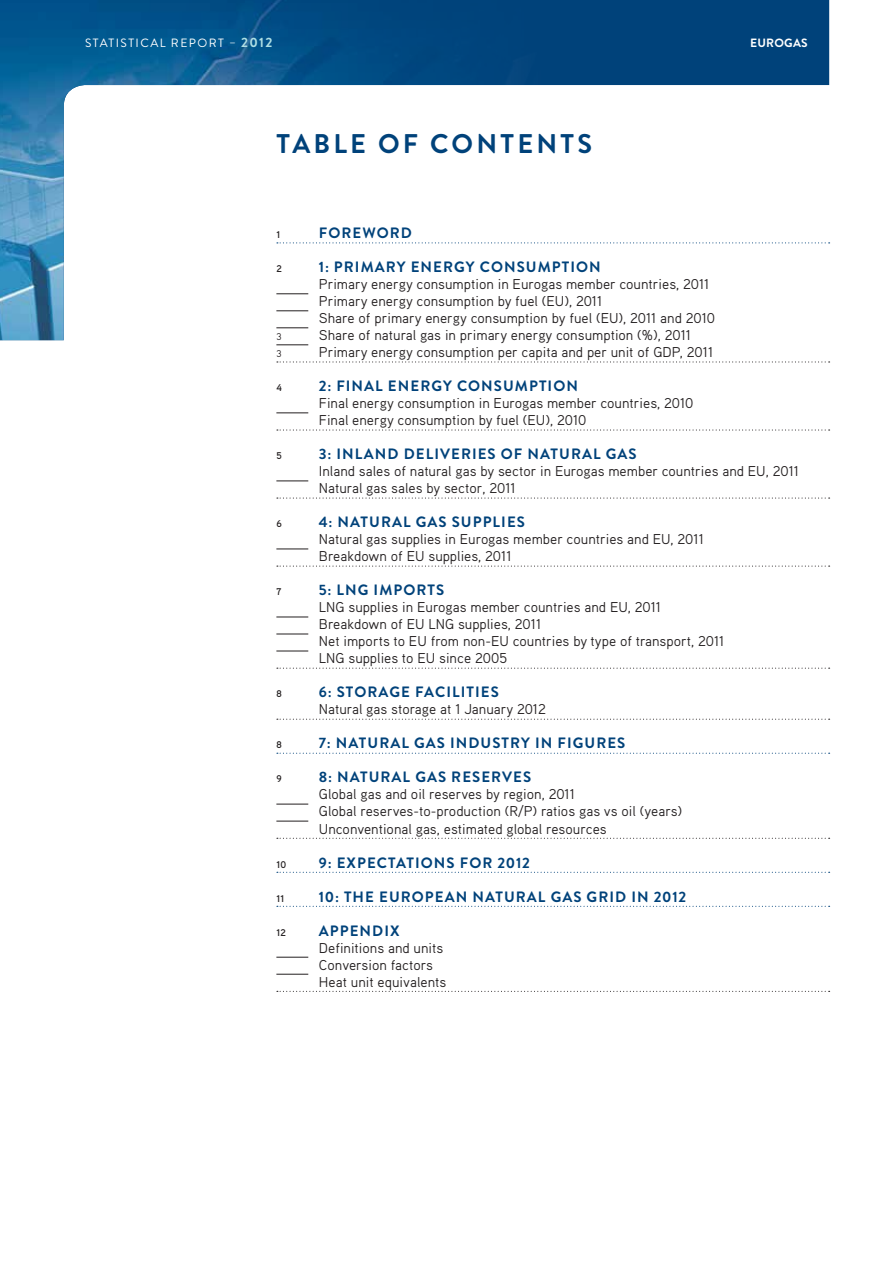
<style>
.page{position:relative;width:893px;height:1263px;background:#fff}
.page>*{position:absolute;margin:0;border:0;box-sizing:border-box;transform-origin:0 0}
.t1{font:700 27px "Brandon Grotesque";letter-spacing:.12em;color:#00427a}
.t2{font:700 15px "Brandon Grotesque";letter-spacing:.07em;color:#00427a}
.t3{font:14.25px/17px "Aaux Pro";color:#231f20}
.t4{font:12px "Brandon Grotesque";letter-spacing:.12em;color:#fff}
.t5{font:700 12px "Brandon Grotesque";letter-spacing:.02em;color:#fff}
.t6{font:700 9.75px "Aaux Pro";color:#231f20}
.t7{font:9.75px "Aaux Pro";color:#231f20}
.s1{font-weight:700;font-size:13.5px;color:#afdfe4}
</style>
<div class="page">
<svg style="left:541px;top:0;width:288px;height:244px"></svg>
<img style="left:0;top:0;width:541px;height:340px">
<svg style="left:277px;top:242px;width:553px;height:1px"></svg>
<hr style="left:276px;top:293px;width:32px;height:1px;background:#231f20">
<hr style="left:276px;top:310px;width:32px;height:1px;background:#231f20">
<hr style="left:276px;top:327px;width:32px;height:1px;background:#231f20">
<hr style="left:276px;top:344px;width:32px;height:1px;background:#231f20">
<svg style="left:277px;top:361px;width:553px;height:1px"></svg>
<hr style="left:276px;top:412px;width:32px;height:1px;background:#231f20">
<svg style="left:277px;top:429px;width:553px;height:1px"></svg>
<hr style="left:276px;top:480px;width:32px;height:1px;background:#231f20">
<svg style="left:277px;top:497px;width:553px;height:2px"></svg>
<hr style="left:276px;top:549px;width:32px;height:1px;background:#231f20">
<svg style="left:277px;top:566px;width:553px;height:1px"></svg>
<hr style="left:276px;top:617px;width:32px;height:1px;background:#231f20">
<hr style="left:276px;top:634px;width:32px;height:1px;background:#231f20">
<hr style="left:276px;top:651px;width:32px;height:1px;background:#231f20">
<svg style="left:277px;top:668px;width:553px;height:1px"></svg>
<svg style="left:277px;top:719px;width:553px;height:1px"></svg>
<svg style="left:277px;top:753px;width:553px;height:1px"></svg>
<hr style="left:276px;top:804px;width:32px;height:1px;background:#231f20">
<hr style="left:276px;top:821px;width:32px;height:1px;background:#231f20">
<svg style="left:277px;top:838px;width:553px;height:1px"></svg>
<svg style="left:277px;top:872px;width:553px;height:1px"></svg>
<svg style="left:277px;top:906px;width:553px;height:1px"></svg>
<hr style="left:276px;top:957px;width:32px;height:1px;background:#231f20">
<hr style="left:276px;top:974px;width:32px;height:1px;background:#231f20">
<svg style="left:277px;top:991px;width:553px;height:1px"></svg>
<p class="t4" style="left:85px;top:34px;width:189px">STATISTICAL REPORT – <span class="s1">2012</span></p>
<h1 class="t1" style="left:277px;top:125px;width:317px">TABLE OF CONTENTS</h1>
<p class="t5" style="left:750px;top:34px;width:59px">EUROGAS</p>
<p class="t6" style="left:276px;top:228px;width:6px">1</p>
<p class="t2" style="left:319px;top:222px;width:95px">FOREWORD</p>
<p class="t6" style="left:276px;top:262px;width:7px">2</p>
<p class="t2" style="left:319px;top:256px;width:283px">1: PRIMARY ENERGY CONSUMPTION</p>
<p class="t3" style="left:319px;top:275px;width:398px">Primary energy consumption in Eurogas member countries, 2011<br>Primary energy consumption by fuel (EU), 2011<br>Share of primary energy consumption by fuel (EU), 2011 and 2010</p>
<p class="t7" style="left:276px;top:331px;width:7px">3</p>
<p class="t3" style="left:319px;top:326px;width:374px">Share of natural gas in primary energy consumption (%), 2011</p>
<p class="t7" style="left:276px;top:348px;width:7px">3</p>
<p class="t3" style="left:319px;top:343px;width:396px">Primary energy consumption per capita and per unit of GDP, 2011</p>
<p class="t6" style="left:276px;top:382px;width:7px">4</p>
<p class="t2" style="left:319px;top:376px;width:261px">2: FINAL ENERGY CONSUMPTION</p>
<p class="t3" style="left:319px;top:394px;width:376px">Final energy consumption in Eurogas member countries, 2010<br>Final energy consumption by fuel (EU), 2010</p>
<p class="t6" style="left:276px;top:450px;width:7px">5</p>
<p class="t2" style="left:319px;top:444px;width:319px">3: I NLAND DELIVERIES OF NATURAL GAS</p>
<p class="t3" style="left:319px;top:462px;width:482px">Inland sales of natural gas by sector in Eurogas member countries and EU, 2011<br>Natural gas sales by sector, 2011</p>
<p class="t6" style="left:276px;top:518px;width:7px">6</p>
<p class="t2" style="left:319px;top:512px;width:208px">4: NATURAL GAS SUPPLIES</p>
<p class="t3" style="left:319px;top:530px;width:386px">Natural gas supplies in Eurogas member countries and EU, 2011<br>Breakdown of EU supplies, 2011</p>
<p class="t6" style="left:276px;top:586px;width:6px">7</p>
<p class="t2" style="left:319px;top:580px;width:29px">5: LNG</p>
<p class="t2" style="left:374px;top:580px;width:72px">I MPORTS</p>
<p class="t3" style="left:319px;top:598px;width:407px">LNG supplies in Eurogas member countries and EU, 2011<br>Breakdown of EU LNG supplies, 2011<br>Net imports to EU from non-EU countries by type of transport, 2011<br>LNG supplies to EU since 2005</p>
<p class="t6" style="left:276px;top:688px;width:7px">8</p>
<p class="t2" style="left:319px;top:682px;width:181px">6: STORAGE FACILITIES</p>
<p class="t3" style="left:319px;top:700px;width:229px">Natural gas storage at 1 January 2012</p>
<p class="t6" style="left:276px;top:739px;width:7px">8</p>
<p class="t2" style="left:319px;top:733px;width:308px">7: NATURAL GAS I NDUSTRY IN FIGURES</p>
<p class="t6" style="left:276px;top:773px;width:7px">9</p>
<p class="t2" style="left:319px;top:767px;width:214px">8: NATURAL GAS RESERVES</p>
<p class="t3" style="left:319px;top:786px;width:365px">Global gas and oil reserves by region, 2011<br>Global reserves-to-production (R/P) ratios gas vs oil (years)<br>Unconventional gas, estimated global resources</p>
<p class="t6" style="left:276px;top:858px;width:11px">10</p>
<p class="t2" style="left:319px;top:852px;width:213px">9: EXPECTATIONS FOR 2012</p>
<p class="t6" style="left:276px;top:892px;width:10px">11</p>
<p class="t2" style="left:319px;top:886px;width:369px">10: THE EUROPEAN NATURAL GAS GRID IN 2012</p>
<p class="t6" style="left:276px;top:926px;width:11px">12</p>
<p class="t2" style="left:319px;top:920px;width:82px">APPENDIX</p>
<p class="t3" style="left:319px;top:939px;width:129px">Definitions and units<br>Conversion factors<br>Heat unit equivalents</p>
</div>
